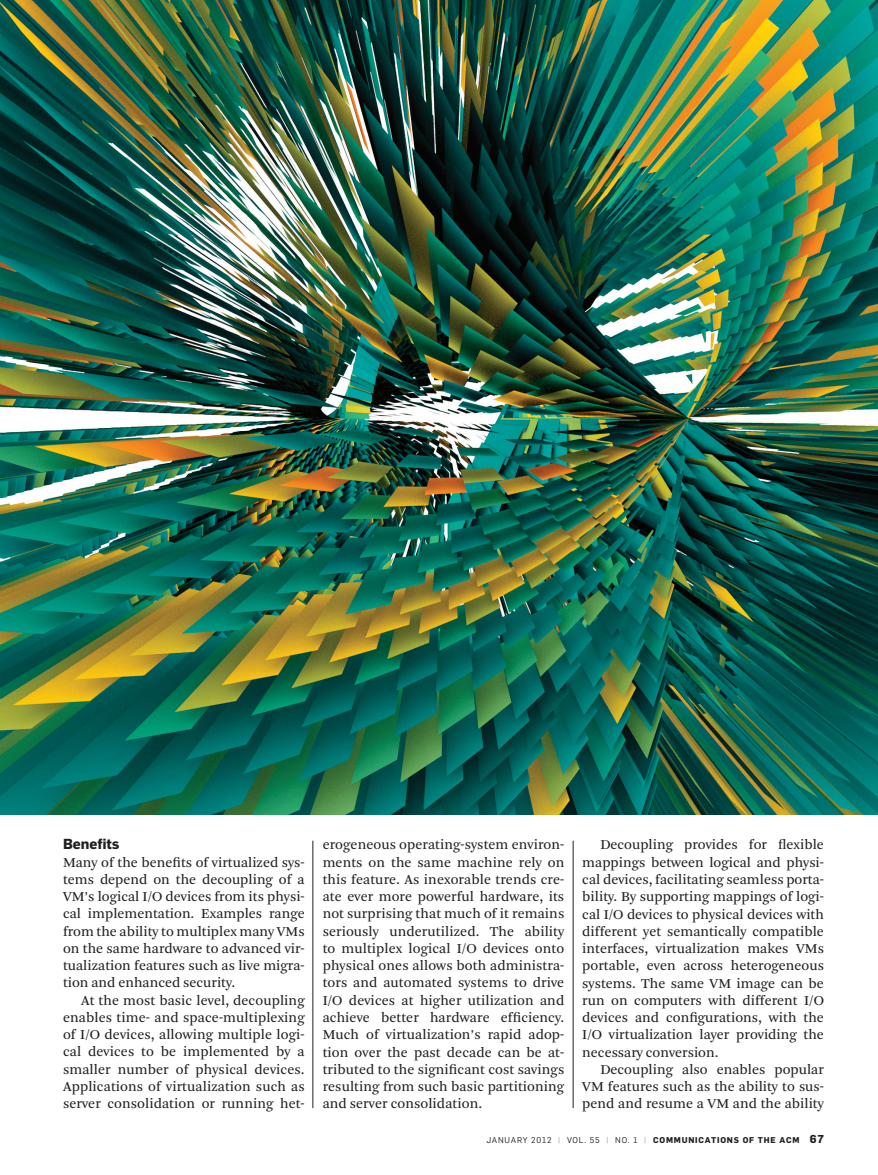
<style>
.page{position:relative;width:878px;height:1175px;background:#fff}
.page>*{position:absolute;margin:0;border:0;box-sizing:border-box;transform-origin:0 0}
.t1{font:14.25px/17.2px "Arnhem Blond";color:#231f20;text-align:justify}
.t2{font:700 14.25px "Flama";color:#231f20}
.t3{font:700 11.25px "Flama";color:#231f20}
.t4{font:700 8.25px "Flama";letter-spacing:.1em;color:#231f20}
.t5{font:8.25px "Flama";color:#231f20}
.s1{color:#939598}
.s2{font-weight:400}
.s3{font-weight:400;color:#939598}
</style>
<div class="page">
<hr style="left:573px;top:840px;width:1px;height:268px;background:#231f20">
<hr style="left:312px;top:840px;width:1px;height:268px;background:#231f20">
<img style="left:1px;top:0;width:877px;height:814px">
<p class="t2" style="left:63px;top:835px;width:58px">BENEFITS</p>
<p class="t1" style="left:63px;top:853px;width:243px">Many of the benefits of virtualized sys&shy;tems depend on the decoupling of a VM’s logical I/O devices from its physi&shy;cal implementation. Examples range from the ability to multiplex many VMs on the same hardware to advanced vir&shy;tualization features such as live migra&shy;tion and enhanced security.</p>
<p class="t1" style="left:63px;top:991px;width:243px;text-indent:18px">At the most basic level, decoupling enables time- and space-multiplexing of I/O devices, allowing multiple logi&shy;cal devices to be implemented by a smaller number of physical devices.<br>Applications of virtualization such as server consolidation or running het-</p>
<p class="t1" style="left:322px;top:836px;width:243px">erogeneous operating-system environ&shy;ments on the same machine rely on this feature. As inexorable trends cre&shy;ate ever more powerful hardware, its not surprising that much of it remains seriously underutilized. The ability to multiplex logical I/O devices onto physical ones allows both administra&shy;tors and automated systems to drive I/O devices at higher utilization and achieve better hardware efficiency.<br>Much of virtualization’s rapid adop&shy;tion over the past decade can be at&shy;tributed to the significant cost savings resulting from such basic partitioning and server consolidation.</p>
<p class="t1" style="left:582px;top:836px;width:243px;text-indent:18px">Decoupling provides for flexible mappings between logical and physi&shy;cal devices, facilitating seamless porta&shy;bility. By supporting mappings of logi&shy;cal I/O devices to physical devices with different yet semantically compatible interfaces, virtualization makes VMs portable, even across heterogeneous systems. The same VM image can be run on computers with different I/O devices and configurations, with the I/O virtualization layer providing the necessary conversion.</p>
<p class="t1" style="left:582px;top:1061px;width:243px;text-indent:18px">Decoupling also enables popular VM features such as the ability to sus&shy;pend and resume a VM and the ability</p>
<p class="t5" style="left:486px;top:1134px;width:25px">JANUARY</p>
<p class="t5" style="left:531px;top:1134px;width:43px">2012 <span class="s1">|</span> VOL</p>
<p class="t4" style="left:584px;top:1134px;width:209px"><span class="s2">. 55</span> <span class="s3">|</span> <span class="s2">NO. 1</span> <span class="s3">|</span> COMMUNICATIONS OF THE ACM</p>
<p class="t3" style="left:809px;top:1131px;width:16px">67</p>
</div>
